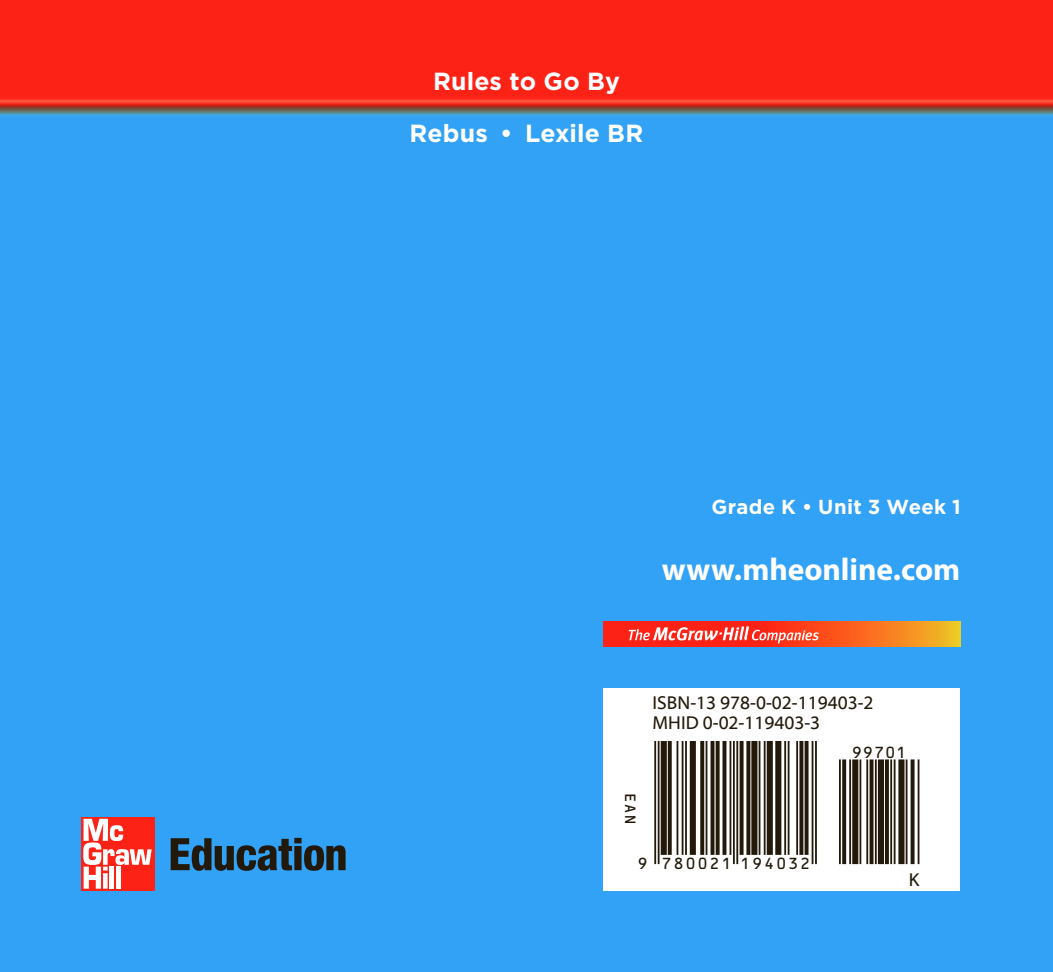
<style>
.page{position:relative;width:1053px;height:972px;background:#32a2f7}
.page>*{position:absolute;margin:0;border:0;box-sizing:border-box;transform-origin:0 0}
.t1{font:700 31.5px "Myriad Pro";letter-spacing:-.005em;color:#fff}
.t2{font:700 24.75px "MMH Gotham";letter-spacing:.005em;color:#fff}
.t3{font:700 20.25px "MMH Gotham";letter-spacing:.015em;color:#fff}
.t4{font:18.9px "Myriad Web Pro";color:#22190a}
.t5{font:15.3px "OCRB Std";letter-spacing:.06em;color:#22190a}
</style>
<div class="page">
<img style="left:0;top:0;width:1053px;height:116px">
<svg style="left:603px;top:621px;width:357px;height:26px;background:#f95d1c"></svg>
<svg style="left:629px;top:626px;width:190px;height:17px;background:#fd6457"></svg>
<svg style="left:171px;top:838px;width:175px;height:33px"></svg>
<div style="left:81px;top:817px;width:73px;height:73px;background:#fc2216"></div>
<svg style="left:83px;top:819px;width:69px;height:70px"></svg>
<div style="left:103px;top:873px;width:5px;height:16px;background:#fff"></div>
<hr style="left:110px;top:867px;width:4px;height:22px;background:#fff">
<hr style="left:117px;top:867px;width:4px;height:22px;background:#fff">
<div style="left:603px;top:688px;width:357px;height:203px;background:#fff"></div>
<hr style="left:658px;top:741px;width:2px;height:123px;background:#22190a">
<hr style="left:654px;top:741px;width:2px;height:123px;background:#22190a">
<div style="left:661px;top:741px;width:6px;height:114px;background:#22190a"></div>
<svg style="left:668px;top:741px;width:4px;height:114px"></svg>
<hr style="left:685px;top:741px;width:2px;height:114px;background:#22190a">
<hr style="left:682px;top:741px;width:1px;height:114px;background:#22190a">
<hr style="left:677px;top:741px;width:1px;height:114px;background:#22190a">
<div style="left:690px;top:741px;width:6px;height:114px;background:#22190a"></div>
<svg style="left:700px;top:741px;width:4px;height:114px"></svg>
<hr style="left:706px;top:741px;width:1px;height:114px;background:#22190a">
<hr style="left:723px;top:741px;width:3px;height:114px;background:#22190a">
<svg style="left:716px;top:741px;width:4px;height:114px"></svg>
<hr style="left:711px;top:741px;width:3px;height:114px;background:#22190a">
<hr style="left:736px;top:741px;width:2px;height:123px;background:#22190a">
<hr style="left:733px;top:741px;width:2px;height:123px;background:#22190a">
<hr style="left:730px;top:741px;width:1px;height:114px;background:#22190a">
<svg style="left:746px;top:741px;width:4px;height:114px"></svg>
<svg style="left:740px;top:741px;width:4px;height:114px"></svg>
<div style="left:751px;top:741px;width:6px;height:114px;background:#22190a"></div>
<hr style="left:764px;top:741px;width:2px;height:114px;background:#22190a">
<hr style="left:759px;top:741px;width:1px;height:114px;background:#22190a">
<div style="left:775px;top:741px;width:6px;height:114px;background:#22190a"></div>
<div style="left:767px;top:741px;width:6px;height:114px;background:#22190a"></div>
<hr style="left:796px;top:741px;width:2px;height:114px;background:#22190a">
<hr style="left:788px;top:741px;width:2px;height:114px;background:#22190a">
<hr style="left:784px;top:741px;width:2px;height:114px;background:#22190a">
<svg style="left:805px;top:741px;width:4px;height:114px"></svg>
<svg style="left:799px;top:741px;width:4px;height:114px"></svg>
<hr style="left:815px;top:741px;width:2px;height:123px;background:#22190a">
<hr style="left:812px;top:741px;width:1px;height:123px;background:#22190a">
<hr style="left:839px;top:759px;width:2px;height:105px;background:#22190a">
<svg style="left:842px;top:759px;width:4px;height:105px"></svg>
<hr style="left:849px;top:759px;width:2px;height:105px;background:#22190a">
<div style="left:852px;top:759px;width:6px;height:105px;background:#22190a"></div>
<hr style="left:866px;top:759px;width:2px;height:105px;background:#22190a">
<hr style="left:860px;top:759px;width:1px;height:105px;background:#22190a">
<svg style="left:870px;top:759px;width:4px;height:105px"></svg>
<hr style="left:875px;top:759px;width:2px;height:105px;background:#22190a">
<div style="left:878px;top:759px;width:6px;height:105px;background:#22190a"></div>
<svg style="left:885px;top:759px;width:4px;height:105px"></svg>
<hr style="left:894px;top:759px;width:2px;height:105px;background:#22190a">
<hr style="left:890px;top:759px;width:2px;height:105px;background:#22190a">
<div style="left:898px;top:759px;width:7px;height:105px;background:#22190a"></div>
<hr style="left:906px;top:759px;width:2px;height:105px;background:#22190a">
<svg style="left:911px;top:759px;width:4px;height:105px"></svg>
<hr style="left:918px;top:759px;width:1px;height:105px;background:#22190a">
<p class="t2" style="left:433px;top:71px;width:188px">Rules to Go By</p>
<p class="t2" style="left:410px;top:123px;width:235px">Rebus • Lexile BR</p>
<p class="t3" style="left:711px;top:499px;width:251px">Grade K • Unit 3 Week 1</p>
<p class="t1" style="left:662px;top:549px;width:300px">www.mheonline.com</p>
<p class="t5" style="left:636px;top:792px;width:35px;rotate:90deg">EAN</p>
<p class="t4" style="left:653px;top:692px;width:222px">ISBN-13 978-0-02-119403-2</p>
<p class="t5" style="left:852px;top:747px;width:57px">99701</p>
<p class="t4" style="left:653px;top:712px;width:169px">MHID 0-02-119403-3</p>
<p class="t5" style="left:637px;top:858px;width:175px">9 780021 194032</p>
<p class="t4" style="left:909px;top:870px;width:12px">K</p>
</div>
